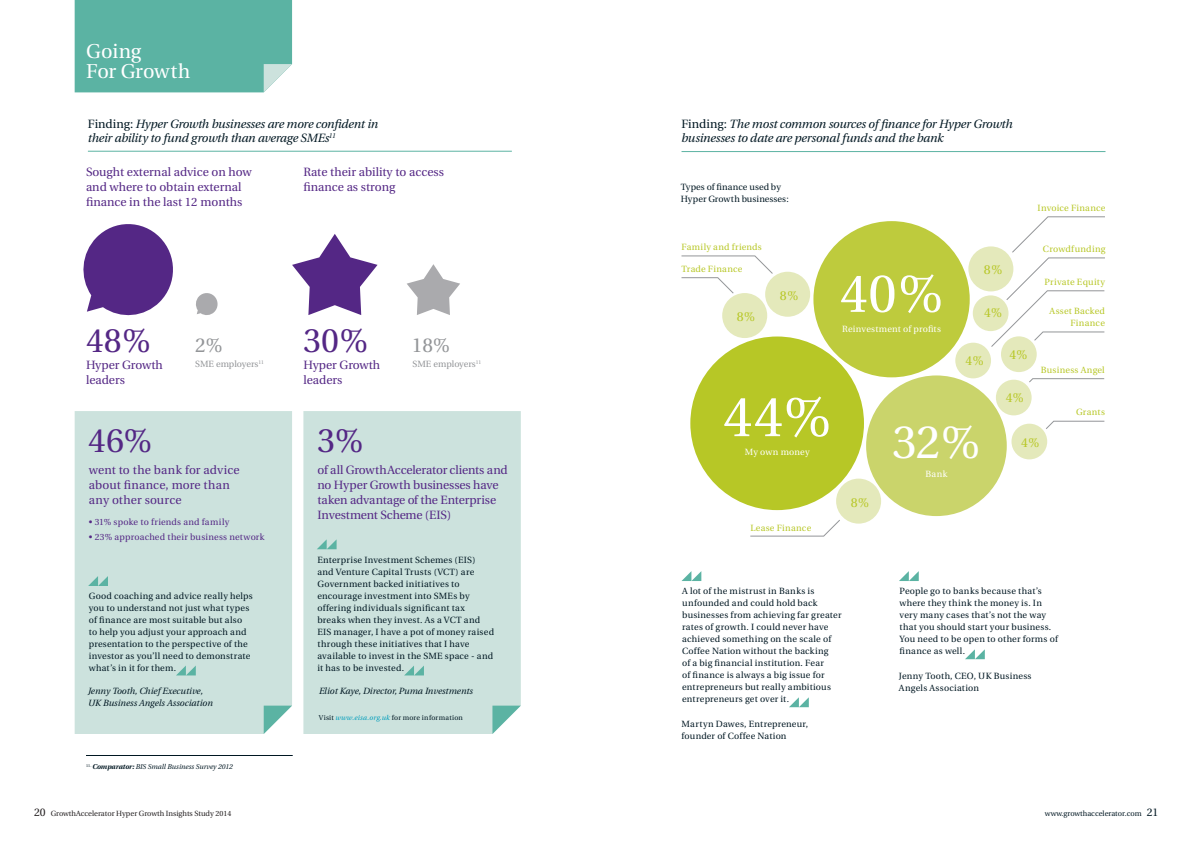
<style>
.page{position:relative;width:1191px;height:842px;background:#fff}
.page>*{position:absolute;margin:0;border:0;box-sizing:border-box;transform-origin:0 0}
.t1{font:56.7px "Utopia";color:#fff}
.t2{font:53.7px "Utopia";color:#fff}
.t3{font:46.7px "Utopia";color:#fff}
.t4{font:33.8px "Utopia";color:#542785}
.t5{font:20px/20px "Utopia";letter-spacing:-.005em;color:#fff}
.t6{font:20px "Utopia";color:#939598}
.t7{font:13px "Utopia";color:#b7c726}
.t8{font:12px/15px "Utopia";color:#542785}
.t9{font:italic 12px/14px "Utopia";letter-spacing:-.015em;color:#001722}
.t10{font:9px/12px "Utopia";letter-spacing:.025em;color:#001722}
.t11{font:9px/12px "Utopia";letter-spacing:.03em;color:#b7c726;text-align:right}
.t12{font:italic 9px/12px "Utopia";color:#001722}
.t13{font:9px "Utopia";letter-spacing:.025em;color:#542785}
.t14{font:9px/12px "Utopia";letter-spacing:.005em;color:#001722}
.t15{font:9px "Utopia";letter-spacing:.015em;color:#fff}
.t16{font:9px "Utopia";color:#939598}
.t17{font:7.5px "Utopia";color:#231f20}
.t18{font:7.5px "Utopia";color:#001722}
.t19{font:italic 7px "Utopia";color:#001722}
.t20{font:7px "Utopia";letter-spacing:.03em;color:#001722}
.s1{font-style:normal}
.s2{font-weight:700}
.s3{font-style:italic;color:#009dbb}
.s4{font-size:11px}
</style>
<div class="page">
<div style="left:75px;top:411px;width:217px;height:323px;background:#cce2dd"></div>
<div style="left:303px;top:411px;width:218px;height:323px;background:#cce2dd"></div>
<svg style="left:264px;top:706px;width:28px;height:28px"></svg>
<svg style="left:492px;top:706px;width:29px;height:28px"></svg>
<hr style="left:88px;top:151px;width:424px;height:1px;background:#5bb3a3">
<hr style="left:681px;top:151px;width:424px;height:1px;background:#5bb3a3">
<div style="left:813px;top:221px;width:156px;height:156px;background:#becb3d;border-radius:50%"></div>
<div style="left:866px;top:375px;width:140px;height:141px;background:#cad46b;border-radius:50%"></div>
<div style="left:955px;top:343px;width:36px;height:35px;background:#e4e9bb;border-radius:50%"></div>
<div style="left:972px;top:295px;width:36px;height:36px;background:#e4e9bb;border-radius:50%"></div>
<div style="left:996px;top:380px;width:35px;height:35px;background:#e4e9bb;border-radius:50%"></div>
<div style="left:765px;top:272px;width:45px;height:45px;background:#e4e9bb;border-radius:50%"></div>
<div style="left:722px;top:293px;width:45px;height:45px;background:#e4e9bb;border-radius:50%"></div>
<div style="left:968px;top:246px;width:45px;height:45px;background:#e4e9bb;border-radius:50%"></div>
<div style="left:1011px;top:424px;width:36px;height:35px;background:#e4e9bb;border-radius:50%"></div>
<div style="left:836px;top:479px;width:45px;height:45px;background:#e4e9bb;border-radius:50%"></div>
<div style="left:1001px;top:336px;width:35px;height:36px;background:#e4e9bb;border-radius:50%"></div>
<div style="left:690px;top:336px;width:174px;height:174px;background:#b7c726;border-radius:50%"></div>
<svg style="left:176px;top:665px;width:20px;height:10px"></svg>
<svg style="left:404px;top:665px;width:20px;height:10px"></svg>
<svg style="left:88px;top:576px;width:20px;height:10px"></svg>
<svg style="left:317px;top:539px;width:19px;height:10px"></svg>
<svg style="left:789px;top:697px;width:20px;height:10px"></svg>
<svg style="left:681px;top:571px;width:20px;height:10px"></svg>
<svg style="left:965px;top:649px;width:19px;height:10px"></svg>
<svg style="left:899px;top:571px;width:19px;height:10px"></svg>
<hr style="left:86px;top:755px;width:207px;height:1px;background:#001722">
<svg style="left:681px;top:255px;width:92px;height:39px"></svg>
<svg style="left:1029px;top:378px;width:75px;height:5px"></svg>
<svg style="left:990px;top:216px;width:115px;height:131px"></svg>
<svg style="left:1046px;top:421px;width:58px;height:8px"></svg>
<svg style="left:750px;top:520px;width:90px;height:17px"></svg>
<svg style="left:83px;top:224px;width:90px;height:92px"></svg>
<svg style="left:196px;top:293px;width:22px;height:22px"></svg>
<div style="left:75px;top:0;width:217px;height:92px;background:#5bb3a3"></div>
<svg style="left:292px;top:234px;width:85px;height:81px"></svg>
<svg style="left:407px;top:264px;width:53px;height:51px"></svg>
<h3 class="t5" style="left:86px;top:41px;width:106px">Going<br>For Growth</h3>
<h3 class="t9" style="left:88px;top:117px;width:292px"><span class="s1">Finding:</span> Hyper Growth businesses are more confident in their ability to fund growth than average SMEs<sup>11</sup></h3>
<h3 class="t9" style="left:681px;top:117px;width:333px"><span class="s1">Finding:</span> The most common sources of finance for Hyper Growth businesses to date are personal funds and the bank</h3>
<p class="t14" style="left:681px;top:181px;width:110px">Types of finance used by<br>Hyper Growth businesses:</p>
<h3 class="t8" style="left:86px;top:164px;width:167px">Sought external advice on how and where to obtain external finance in the last 12 months</h3>
<h3 class="t8" style="left:303px;top:164px;width:142px">Rate their ability to access finance as strong</h3>
<h3 class="t4" style="left:86px;top:322px;width:66px">48%</h3>
<h3 class="t8" style="left:86px;top:358px;width:78px">Hyper Growth leaders</h3>
<h3 class="t6" style="left:195px;top:334px;width:29px">2%</h3>
<p class="t16" style="left:195px;top:359px;width:70px">SME employers<sup>11</sup></p>
<h3 class="t4" style="left:303px;top:322px;width:66px">30%</h3>
<h3 class="t8" style="left:303px;top:358px;width:78px">Hyper Growth leaders</h3>
<h3 class="t6" style="left:412px;top:334px;width:39px">18%</h3>
<p class="t16" style="left:412px;top:359px;width:70px">SME employers<sup>11</sup></p>
<p class="t11" style="left:681px;top:241px;width:82px">Family and friends</p>
<p class="t11" style="left:681px;top:263px;width:62px">Trade Finance</p>
<h3 class="t7" style="left:736px;top:309px;width:20px">8%</h3>
<h3 class="t7" style="left:780px;top:288px;width:20px">8%</h3>
<h2 class="t2" style="left:840px;top:264px;width:105px">40%</h2>
<p class="t15" style="left:842px;top:324px;width:100px">Reinvestment of profits</p>
<h3 class="t7" style="left:984px;top:262px;width:20px">8%</h3>
<h3 class="t7" style="left:984px;top:306px;width:20px">4%</h3>
<h3 class="t7" style="left:965px;top:354px;width:20px">4%</h3>
<h3 class="t7" style="left:1009px;top:348px;width:20px">4%</h3>
<p class="t11" style="left:1037px;top:202px;width:69px">Invoice Finance</p>
<p class="t11" style="left:1043px;top:243px;width:64px">Crowdfunding</p>
<p class="t11" style="left:1044px;top:276px;width:62px">Private Equity</p>
<p class="t11" style="left:1049px;top:305px;width:57px">Asset Backed<br>Finance</p>
<p class="t11" style="left:1041px;top:364px;width:65px">Business Angel</p>
<h3 class="t4" style="left:88px;top:422px;width:66px">46%</h3>
<h3 class="t4" style="left:317px;top:422px;width:48px">3%</h3>
<h3 class="t8" style="left:89px;top:463px;width:152px">went to the bank for advice about finance, more than any other source</h3>
<p class="t13" style="left:89px;top:517px;width:142px">• 31% spoke to friends and family</p>
<p class="t13" style="left:89px;top:532px;width:177px">• 23% approached their business network</p>
<p class="t10" style="left:89px;top:590px;width:165px">Good coaching and advice really helps you to understand not just what types of finance are most suitable but also to help you adjust your approach and presentation to the perspective of the investor as you’ll need to demonstrate what’s in it for them.</p>
<h3 class="t8" style="left:317px;top:463px;width:192px">of all GrowthAccelerator clients and no Hyper Growth businesses have taken advantage of the Enterprise<br>Investment Scheme (EIS)</h3>
<p class="t10" style="left:317px;top:554px;width:178px">Enterprise Investment Schemes (EIS) and Venture Capital Trusts (VCT) are Government backed initiatives to encourage investment into SMEs by offering individuals significant tax breaks when they invest. As a VCT and EIS manager, I have a pot of money raised through these initiatives that I have available to invest in the SME space - and it has to be invested.</p>
<p class="t12" style="left:88px;top:685px;width:126px">Jenny Tooth, Chief Executive,<br>UK Business Angels Association</p>
<p class="t12" style="left:319px;top:685px;width:156px">Eliot Kaye, Director, Puma Investments</p>
<p class="t19" style="left:86px;top:763px;width:148px"><sup>11.</sup> <span class="s2">Comparator:</span> BIS Small Business Survey 2012</p>
<p class="t20" style="left:319px;top:713px;width:145px">Visit <span class="s3">www.eisa.org.uk</span> for more information</p>
<h1 class="t1" style="left:723px;top:386px;width:110px">44%</h1>
<p class="t15" style="left:744px;top:447px;width:66px">My own money</p>
<p class="t11" style="left:750px;top:522px;width:62px">Lease Finance</p>
<h3 class="t7" style="left:850px;top:495px;width:20px">8%</h3>
<p class="t10" style="left:682px;top:585px;width:161px">A lot of the mistrust in Banks is unfounded and could hold back businesses from achieving far greater rates of growth. I could never have achieved something on the scale of Coffee Nation without the backing<br>of a big financial institution. Fear<br>of finance is always a big issue for entrepreneurs but really ambitious entrepreneurs get over it.</p>
<p class="t10" style="left:681px;top:718px;width:128px">Martyn Dawes, Entrepreneur, founder of Coffee Nation</p>
<h3 class="t3" style="left:892px;top:417px;width:89px">32%</h3>
<p class="t15" style="left:925px;top:469px;width:23px">Bank</p>
<h3 class="t7" style="left:1005px;top:390px;width:20px">4%</h3>
<h3 class="t7" style="left:1021px;top:435px;width:20px">4%</h3>
<p class="t11" style="left:1076px;top:406px;width:30px">Grants</p>
<p class="t10" style="left:899px;top:585px;width:160px">People go to banks because that’s where they think the money is. In very many cases that’s not the way that you should start your business.<br>You need to be open to other forms of finance as well.</p>
<p class="t10" style="left:899px;top:670px;width:134px">Jenny Tooth, CEO, UK Business<br>Angels Association</p>
<p class="t17" style="left:34px;top:810px;width:199px"><span class="s4">20</span> GrowthAccelerator Hyper Growth Insights Study 2014</p>
<p class="t18" style="left:1045px;top:809px;width:115px">www.growthaccelerator.com <span class="s4">21</span></p>
</div>
